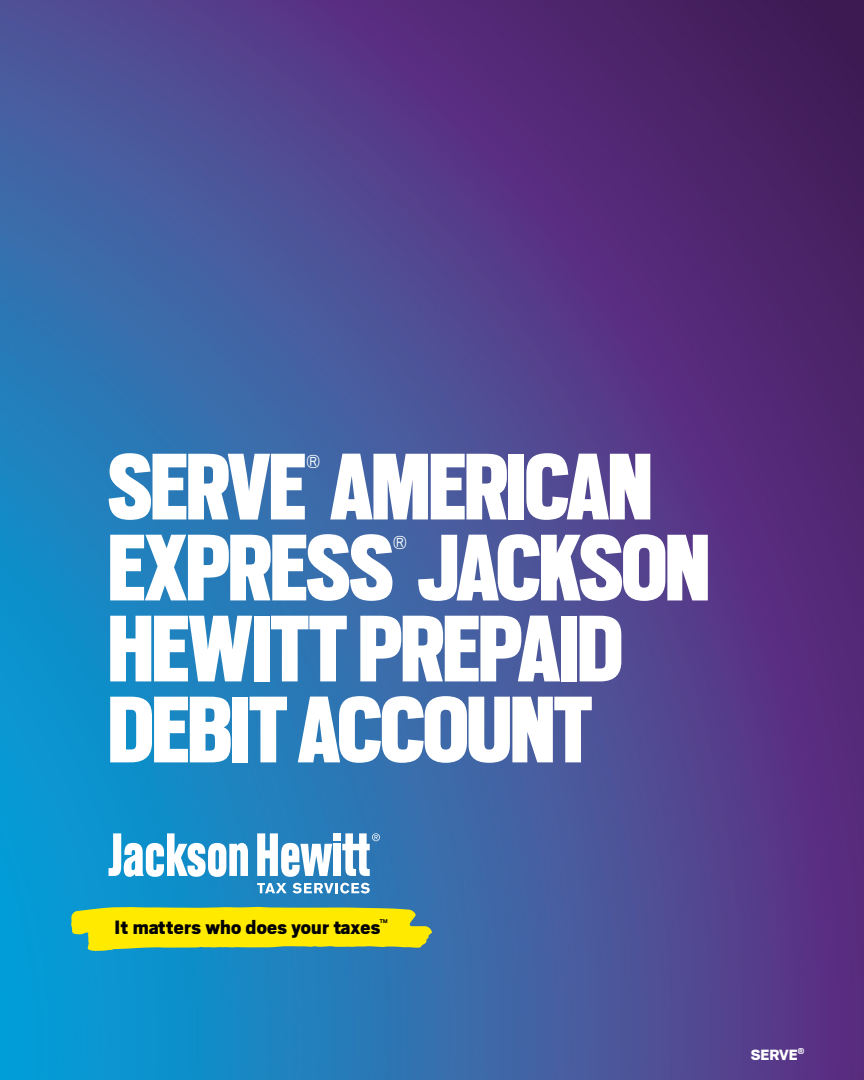
<style>
.page{position:relative;width:864px;height:1080px;background:#fff}
.page>*{position:absolute;margin:0;border:0;box-sizing:border-box;transform-origin:0 0}
.t1{font:900 105px/81px "Scout Cond";letter-spacing:-.015em;color:#fff}
.t2{font:900 21.45px "Scout";letter-spacing:.01em;color:#000}
.t3{font:300 21px "Scout";color:#fff}
.t4{font:900 16.5px "Scout";color:#fff}
</style>
<div class="page">
<img style="left:0;top:0;width:864px;height:1080px">
<svg style="left:71px;top:907px;width:361px;height:44px;background:#deda1b"></svg>
<svg style="left:109px;top:833px;width:139px;height:44px"></svg>
<svg style="left:257px;top:833px;width:75px;height:44px"></svg>
<div style="left:333px;top:833px;width:8px;height:8px;background:#fff"></div>
<div style="left:333px;top:844px;width:8px;height:32px;background:#fff"></div>
<svg style="left:342px;top:833px;width:38px;height:43px"></svg>
<svg style="left:257px;top:883px;width:113px;height:11px"></svg>
<p class="t1" style="left:108px;top:441px;width:546px">SERVE AMERICAN</p>
<p class="t3" style="left:306px;top:451px;width:16px">®</p>
<p class="t1" style="left:108px;top:522px;width:604px">EXPRESS JACKSON</p>
<p class="t3" style="left:393px;top:532px;width:16px">®</p>
<p class="t1" style="left:108px;top:603px;width:516px">HEWITT PREPAID<br>DEBIT ACCOUNT</p>
<p class="t2" style="left:115px;top:916px;width:275px">It matters who does your taxes<sup>™</sup></p>
<p class="t4" style="left:751px;top:1045px;width:55px">SERVE<sup>®</sup></p>
</div>
